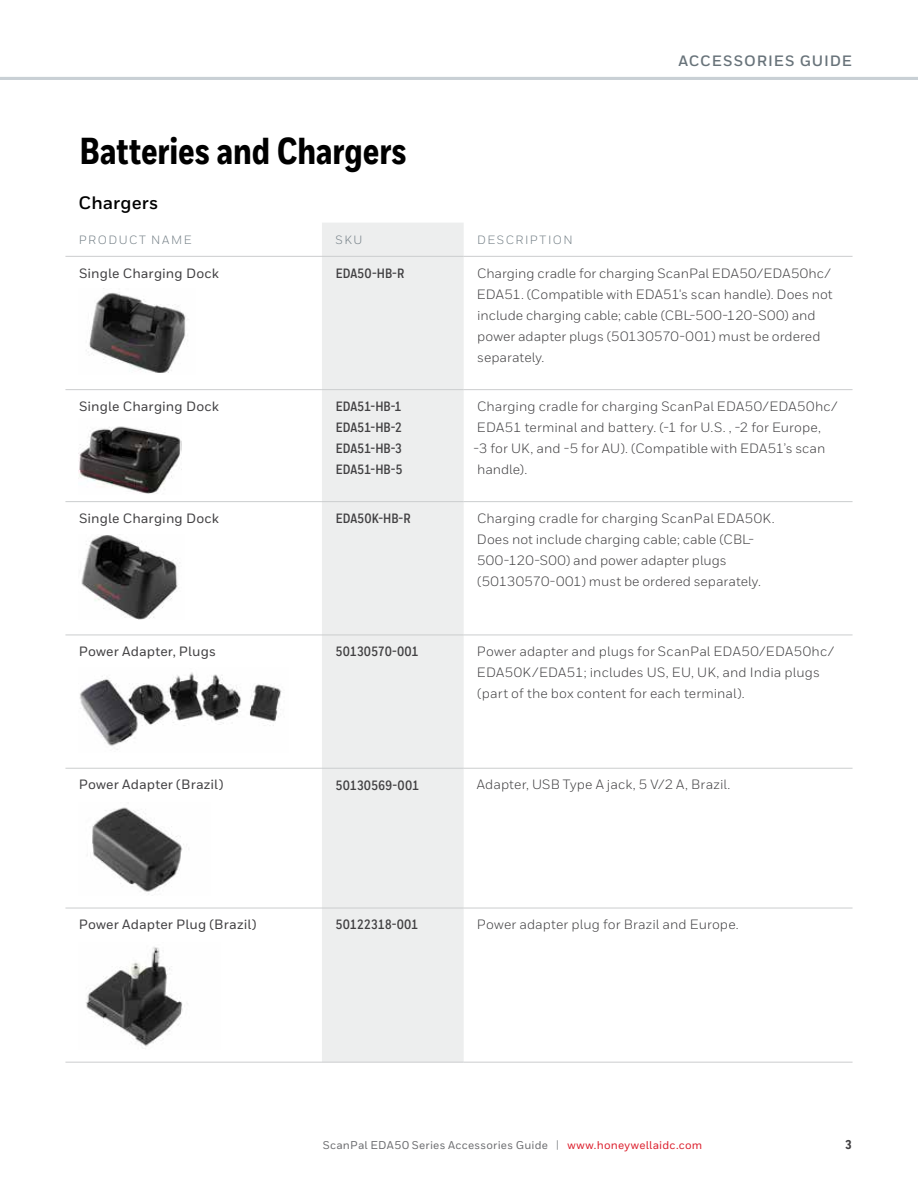
<style>
.page{position:relative;width:918px;height:1188px;background:#fff}
.page>*{position:absolute;margin:0;border:0;box-sizing:border-box;transform-origin:0 0}
.t1{font:800 37.5px "Honeywell Cond";letter-spacing:-.005em;color:#000}
.t2{font:700 18px "Honeywell Sans";letter-spacing:.005em;color:#000}
.t3{font:700 15px "Honeywell Sans";letter-spacing:.06em;color:#68737a}
.t4{font:13.5px/21px "Honeywell Sans";letter-spacing:.005em;color:#414042}
.t5{font:500 13.5px "Honeywell Sans";letter-spacing:.01em;color:#414042}
.t6{font:700 13.5px/21px "Honeywell Cond";letter-spacing:-.005em;color:#414042;text-align:justify}
.t7{font:800 12.75px "Honeywell Cond";color:#414042}
.t8{font:12px "Honeywell Sans";letter-spacing:.125em;color:#758087}
.t9{font:500 11.25px "Honeywell Sans";letter-spacing:.02em;color:#6d6e71}
.s1{font-size:11.4px;color:#939598}
.s2{color:#dc202e}
</style>
<div class="page">
<hr style="left:0;top:77px;width:918px;height:3px;background:#c9d0d5">
<div style="left:322px;top:223px;width:142px;height:839px;background:#edeeee"></div>
<hr style="left:322px;top:635px;width:142px;height:1px;background:#cbcdce">
<hr style="left:464px;top:635px;width:389px;height:1px;background:#cbcdce">
<hr style="left:65px;top:635px;width:257px;height:1px;background:#cbcdce">
<hr style="left:464px;top:389px;width:389px;height:1px;background:#cbcdce">
<hr style="left:65px;top:501px;width:257px;height:1px;background:#cbcdce">
<hr style="left:322px;top:1062px;width:142px;height:1px;background:#cbcdce">
<hr style="left:464px;top:1062px;width:389px;height:1px;background:#cbcdce">
<hr style="left:65px;top:1062px;width:257px;height:1px;background:#cbcdce">
<hr style="left:322px;top:501px;width:142px;height:1px;background:#cbcdce">
<hr style="left:464px;top:501px;width:389px;height:1px;background:#cbcdce">
<hr style="left:322px;top:768px;width:142px;height:1px;background:#cbcdce">
<hr style="left:464px;top:768px;width:389px;height:1px;background:#cbcdce">
<hr style="left:322px;top:908px;width:142px;height:1px;background:#cbcdce">
<hr style="left:464px;top:908px;width:389px;height:1px;background:#cbcdce">
<hr style="left:464px;top:256px;width:389px;height:1px;background:#cbcdce">
<hr style="left:65px;top:256px;width:257px;height:1px;background:#cbcdce">
<hr style="left:65px;top:389px;width:257px;height:1px;background:#cbcdce">
<hr style="left:65px;top:768px;width:257px;height:1px;background:#cbcdce">
<hr style="left:65px;top:908px;width:257px;height:1px;background:#cbcdce">
<hr style="left:322px;top:256px;width:142px;height:1px;background:#cbcdce">
<hr style="left:322px;top:389px;width:142px;height:1px;background:#cbcdce">
<img style="left:86px;top:292px;width:100px;height:81px">
<img style="left:79px;top:426px;width:102px;height:68px">
<img style="left:81px;top:535px;width:99px;height:85px">
<img style="left:79px;top:672px;width:203px;height:78px">
<img style="left:92px;top:807px;width:92px;height:85px">
<img style="left:86px;top:947px;width:97px;height:101px">
<h1 class="t1" style="left:80px;top:128px;width:328px">Batteries and Chargers</h1>
<p class="t3" style="left:678px;top:52px;width:175px">ACCESSORIES GUIDE</p>
<h2 class="t2" style="left:79px;top:192px;width:81px">Chargers</h2>
<p class="t8" style="left:79px;top:232px;width:114px">PRODUCT NAME</p>
<p class="t8" style="left:336px;top:233px;width:28px">SKU</p>
<p class="t8" style="left:477px;top:232px;width:97px">DESCRIPTION</p>
<p class="t5" style="left:79px;top:265px;width:141px">Single Charging Dock</p>
<p class="t6" style="left:336px;top:263px;width:70px">EDA50-HB-R</p>
<p class="t4" style="left:477px;top:262px;width:357px">Charging cradle for charging ScanPal EDA50/EDA50hc/ EDA51. (Compatible with EDA51's scan handle). Does not include charging cable; cable (CBL-500-120-S00) and power adapter plugs (50130570-001) must be ordered separately.</p>
<p class="t5" style="left:79px;top:398px;width:141px">Single Charging Dock</p>
<p class="t6" style="left:336px;top:396px;width:68px">EDA51-HB-1<br>EDA51-HB-2<br>EDA51-HB-3<br>EDA51-HB-5</p>
<p class="t4" style="left:474px;top:396px;width:365px">Charging cradle for charging ScanPal EDA50/EDA50hc/ EDA51 terminal and battery. (-1 for U.S. , -2 for Europe,<br>-3 for UK, and -5 for AU). (Compatible with EDA51’s scan handle).</p>
<p class="t5" style="left:79px;top:510px;width:141px">Single Charging Dock</p>
<p class="t6" style="left:336px;top:508px;width:76px">EDA50K-HB-R</p>
<p class="t4" style="left:477px;top:508px;width:299px">Charging cradle for charging ScanPal EDA50K.<br>Does not include charging cable; cable (CBL-500-120-S00) and power adapter plugs (50130570-001) must be ordered separately.</p>
<p class="t5" style="left:79px;top:643px;width:139px">Power Adapter, Plugs</p>
<p class="t6" style="left:336px;top:641px;width:85px">50130570-001</p>
<p class="t4" style="left:477px;top:641px;width:359px">Power adapter and plugs for ScanPal EDA50/EDA50hc/<br>EDA50K/EDA51; includes US, EU, UK, and India plugs (part of the box content for each terminal).</p>
<p class="t5" style="left:79px;top:777px;width:146px">Power Adapter (Brazil)</p>
<p class="t6" style="left:336px;top:775px;width:85px">50130569-001</p>
<p class="t4" style="left:477px;top:774px;width:255px">Adapter, USB Type A jack, 5 V/2 A, Brazil.</p>
<p class="t5" style="left:79px;top:916px;width:179px">Power Adapter Plug (Brazil)</p>
<p class="t6" style="left:336px;top:914px;width:84px">50122318-001</p>
<p class="t4" style="left:477px;top:914px;width:263px">Power adapter plug for Brazil and Europe.</p>
<p class="t9" style="left:323px;top:1138px;width:381px">ScanPal EDA50 Series Accessories Guide <span class="s1">|</span> <span class="s2">www.honeywellaidc.com</span></p>
<p class="t7" style="left:845px;top:1137px;width:8px">3</p>
</div>
